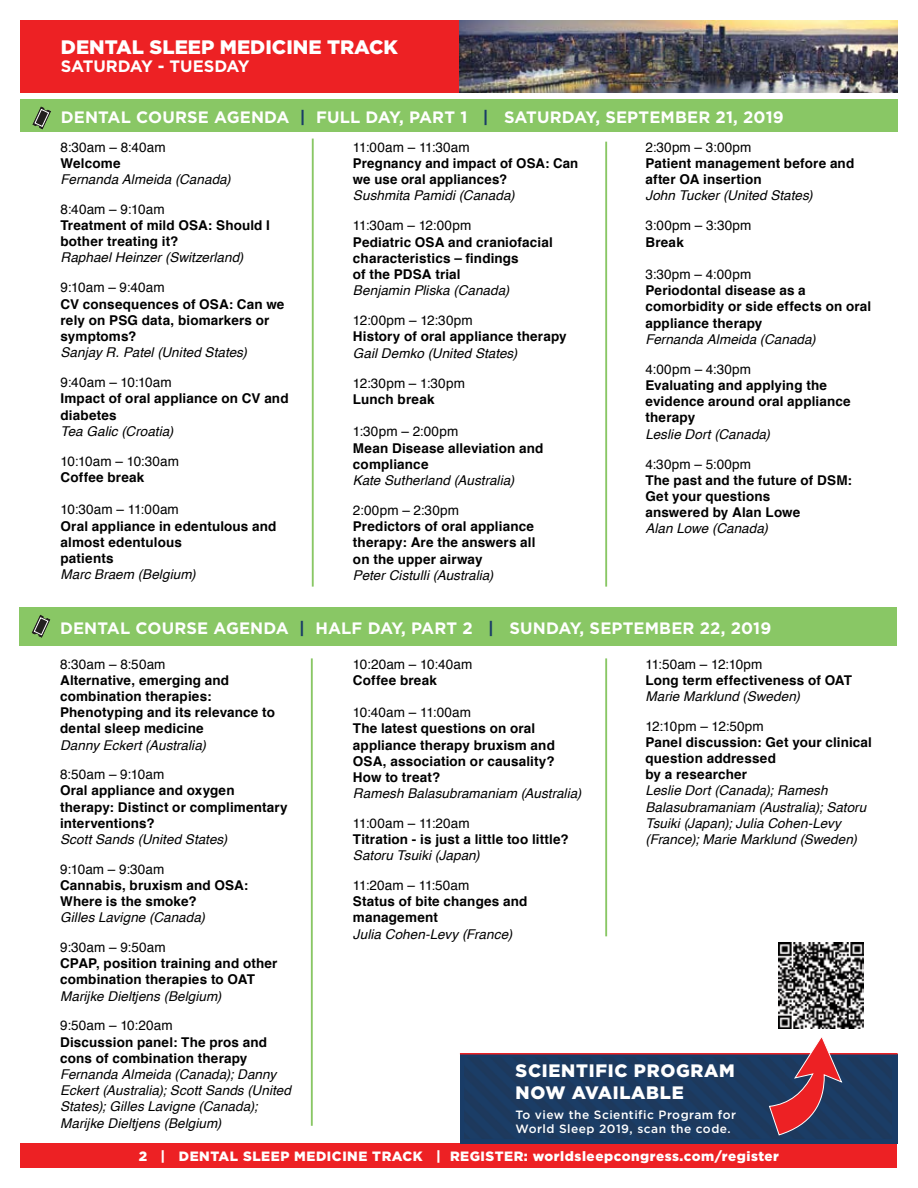
<style>
.page{position:relative;width:918px;height:1188px;background:#fff}
.page>*{position:absolute;margin:0;border:0;box-sizing:border-box;transform-origin:0 0}
.t1{font:900 19.5px "Gotham";color:#fff}
.t2{font:900 18px/21.6px "Gotham";letter-spacing:.04em;color:#fff}
.t3{font:700 16.5px "Gotham";letter-spacing:.01em;color:#fff}
.t4{font:700 13.5px/16.2px "Helvetica";letter-spacing:.01em;color:#000}
.t5{font:italic 13.5px/16.2px "Helvetica";letter-spacing:.005em;color:#000}
.t6{font:13.5px "Helvetica";letter-spacing:.01em;color:#000}
.t7{font:900 13.5px "Gotham";letter-spacing:.04em;color:#fff}
.t8{font:500 12px/14.4px "Gotham";letter-spacing:.04em;color:#fff}
.s1{color:#193c67}
</style>
<div class="page">
<img style="left:459px;top:20px;width:439px;height:73px">
<hr style="left:312px;top:139px;width:2px;height:448px;background:#89c765">
<div style="left:21px;top:1143px;width:876px;height:25px;background:#ed2124"></div>
<div style="left:20px;top:20px;width:439px;height:73px;background:#ed2124"></div>
<div style="left:20px;top:99px;width:878px;height:32px;background:#89c765"></div>
<svg style="left:32px;top:106px;width:19px;height:24px"></svg>
<div style="left:20px;top:607px;width:877px;height:39px;background:#89c765"></div>
<svg style="left:31px;top:615px;width:20px;height:23px"></svg>
<hr style="left:605px;top:142px;width:2px;height:445px;background:#89c765">
<hr style="left:311px;top:658px;width:2px;height:468px;background:#89c765">
<hr style="left:605px;top:658px;width:2px;height:278px;background:#89c765">
<img style="left:778px;top:943px;width:86px;height:85px">
<div style="left:460px;top:1054px;width:438px;height:89px;background:#193c67"></div>
<hr style="left:460px;top:1053px;width:438px;height:1px;background:#ed2124">
<svg style="left:768px;top:1037px;width:75px;height:99px"></svg>
<h1 class="t1" style="left:61px;top:33px;width:339px">DENTAL SLEEP MEDICINE TRACK</h1>
<p class="t3" style="left:61px;top:55px;width:190px">SATURDAY - TUESDAY</p>
<p class="t3" style="left:61px;top:106px;width:725px">DENTAL COURSE AGENDA <span class="s1">|</span> FULL DAY, PART 1 <span class="s1">|</span> SATURDAY, SEPTEMBER 21, 2019</p>
<p class="t6" style="left:645px;top:137px;width:108px">2:30pm – 3:00pm</p>
<p class="t4" style="left:645px;top:155px;width:210px">Patient management before and after OA insertion</p>
<p class="t5" style="left:645px;top:188px;width:169px">John Tucker (United States)</p>
<p class="t6" style="left:645px;top:215px;width:108px">3:00pm – 3:30pm</p>
<p class="t4" style="left:645px;top:234px;width:40px">Break</p>
<p class="t6" style="left:645px;top:264px;width:107px">3:30pm – 4:00pm</p>
<p class="t4" style="left:645px;top:283px;width:227px">Periodontal disease as a comorbidity or side effects on oral appliance therapy</p>
<p class="t5" style="left:645px;top:331px;width:172px">Fernanda Almeida (Canada)</p>
<p class="t6" style="left:645px;top:359px;width:107px">4:00pm – 4:30pm</p>
<p class="t4" style="left:645px;top:377px;width:207px">Evaluating and applying the evidence around oral appliance therapy</p>
<p class="t5" style="left:645px;top:426px;width:126px">Leslie Dort (Canada)</p>
<p class="t6" style="left:645px;top:453px;width:107px">4:30pm – 5:00pm</p>
<p class="t4" style="left:645px;top:472px;width:208px">The past and the future of DSM:<br>Get your questions<br>answered by Alan Lowe</p>
<p class="t5" style="left:645px;top:521px;width:124px">Alan Lowe (Canada)</p>
<p class="t6" style="left:61px;top:137px;width:107px">8:30am – 8:40am</p>
<p class="t4" style="left:61px;top:155px;width:61px">Welcome</p>
<p class="t5" style="left:61px;top:172px;width:172px">Fernanda Almeida (Canada)</p>
<p class="t6" style="left:61px;top:199px;width:106px">8:40am – 9:10am</p>
<p class="t4" style="left:61px;top:217px;width:211px">Treatment of mild OSA: Should I bother treating it?</p>
<p class="t5" style="left:61px;top:250px;width:184px">Raphael Heinzer (Switzerland)</p>
<p class="t6" style="left:61px;top:277px;width:106px">9:10am – 9:40am</p>
<p class="t4" style="left:61px;top:296px;width:225px">CV consequences of OSA: Can we rely on PSG data, biomarkers or symptoms?</p>
<p class="t5" style="left:61px;top:345px;width:188px">Sanjay R. Patel (United States)</p>
<p class="t6" style="left:61px;top:372px;width:113px">9:40am – 10:10am</p>
<p class="t4" style="left:61px;top:391px;width:230px">Impact of oral appliance on CV and diabetes</p>
<p class="t5" style="left:61px;top:423px;width:114px">Tea Galic (Croatia)</p>
<p class="t6" style="left:61px;top:451px;width:120px">10:10am – 10:30am</p>
<p class="t4" style="left:61px;top:469px;width:85px">Coffee break</p>
<p class="t6" style="left:61px;top:499px;width:120px">10:30am – 11:00am</p>
<p class="t4" style="left:61px;top:518px;width:217px">Oral appliance in edentulous and almost edentulous<br>patients</p>
<p class="t5" style="left:61px;top:567px;width:137px">Marc Braem (Belgium)</p>
<p class="t6" style="left:353px;top:137px;width:118px">11:00am – 11:30am</p>
<p class="t4" style="left:353px;top:155px;width:227px">Pregnancy and impact of OSA: Can we use oral appliances?</p>
<p class="t5" style="left:353px;top:188px;width:163px">Sushmita Pamidi (Canada)</p>
<p class="t6" style="left:353px;top:215px;width:120px">11:30am – 12:00pm</p>
<p class="t4" style="left:353px;top:234px;width:201px">Pediatric OSA and craniofacial characteristics – findings<br>of the PDSA trial</p>
<p class="t5" style="left:353px;top:283px;width:158px">Benjamin Pliska (Canada)</p>
<p class="t6" style="left:353px;top:310px;width:121px">12:00pm – 12:30pm</p>
<p class="t4" style="left:353px;top:329px;width:215px">History of oral appliance therapy</p>
<p class="t5" style="left:353px;top:345px;width:166px">Gail Demko (United States)</p>
<p class="t6" style="left:353px;top:372px;width:113px">12:30pm – 1:30pm</p>
<p class="t4" style="left:353px;top:391px;width:83px">Lunch break</p>
<p class="t6" style="left:353px;top:421px;width:107px">1:30pm – 2:00pm</p>
<p class="t4" style="left:353px;top:440px;width:192px">Mean Disease alleviation and compliance</p>
<p class="t5" style="left:353px;top:473px;width:163px">Kate Sutherland (Australia)</p>
<p class="t6" style="left:353px;top:500px;width:108px">2:00pm – 2:30pm</p>
<p class="t4" style="left:353px;top:519px;width:184px;text-align:justify">Predictors of oral appliance therapy: Are the answers all on the upper airway</p>
<p class="t5" style="left:353px;top:567px;width:142px">Peter Cistulli (Australia)</p>
<p class="t3" style="left:60px;top:617px;width:713px">DENTAL COURSE AGENDA <span class="s1">|</span> HALF DAY, PART 2 <span class="s1">|</span> SUNDAY, SEPTEMBER 22, 2019</p>
<p class="t6" style="left:645px;top:653px;width:118px">11:50am – 12:10pm</p>
<p class="t4" style="left:645px;top:672px;width:208px">Long term effectiveness of OAT</p>
<p class="t5" style="left:645px;top:688px;width:156px">Marie Marklund (Sweden)</p>
<p class="t6" style="left:645px;top:715px;width:120px">12:10pm – 12:50pm</p>
<p class="t4" style="left:645px;top:734px;width:228px">Panel discussion: Get your clinical question addressed<br>by a researcher</p>
<p class="t5" style="left:645px;top:783px;width:222px">Leslie Dort (Canada); Ramesh Balasubramaniam (Australia); Satoru Tsuiki (Japan); Julia Cohen-Levy (France); Marie Marklund (Sweden)</p>
<p class="t6" style="left:353px;top:653px;width:121px">10:20am – 10:40am</p>
<p class="t4" style="left:353px;top:672px;width:85px">Coffee break</p>
<p class="t6" style="left:353px;top:702px;width:120px">10:40am – 11:00am</p>
<p class="t4" style="left:353px;top:721px;width:203px">The latest questions on oral appliance therapy bruxism and<br>OSA, association or causality?<br>How to treat?</p>
<p class="t5" style="left:353px;top:786px;width:230px">Ramesh Balasubramaniam (Australia)</p>
<p class="t6" style="left:353px;top:813px;width:118px">11:00am – 11:20am</p>
<p class="t4" style="left:353px;top:831px;width:217px">Titration - is just a little too little?</p>
<p class="t5" style="left:353px;top:848px;width:128px">Satoru Tsuiki (Japan)</p>
<p class="t6" style="left:353px;top:875px;width:118px">11:20am – 11:50am</p>
<p class="t4" style="left:353px;top:893px;width:176px">Status of bite changes and management</p>
<p class="t5" style="left:353px;top:926px;width:161px">Julia Cohen-Levy (France)</p>
<p class="t6" style="left:60px;top:653px;width:107px">8:30am – 8:50am</p>
<p class="t4" style="left:60px;top:672px;width:216px">Alternative, emerging and combination therapies:<br>Phenotyping and its relevance to dental sleep medicine</p>
<p class="t5" style="left:60px;top:737px;width:147px">Danny Eckert (Australia)</p>
<p class="t6" style="left:60px;top:764px;width:106px">8:50am – 9:10am</p>
<p class="t4" style="left:60px;top:783px;width:229px">Oral appliance and oxygen therapy: Distinct or complimentary interventions?</p>
<p class="t5" style="left:60px;top:832px;width:169px">Scott Sands (United States)</p>
<p class="t6" style="left:60px;top:859px;width:106px">9:10am – 9:30am</p>
<p class="t4" style="left:60px;top:877px;width:190px">Cannabis, bruxism and OSA:<br>Where is the smoke?</p>
<p class="t5" style="left:60px;top:910px;width:146px">Gilles Lavigne (Canada)</p>
<p class="t6" style="left:60px;top:937px;width:107px">9:30am – 9:50am</p>
<p class="t4" style="left:60px;top:956px;width:219px">CPAP, position training and other combination therapies to OAT</p>
<p class="t5" style="left:60px;top:988px;width:163px">Marijke Dieltjens (Belgium)</p>
<p class="t6" style="left:60px;top:1015px;width:114px">9:50am – 10:20am</p>
<p class="t4" style="left:60px;top:1034px;width:208px">Discussion panel: The pros and cons of combination therapy</p>
<p class="t5" style="left:60px;top:1066px;width:232px">Fernanda Almeida (Canada); Danny Eckert (Australia); Scott Sands (United States); Gilles Lavigne (Canada); Marijke Dieltjens (Belgium)</p>
<h2 class="t2" style="left:516px;top:1060px;width:221px">SCIENTIFIC PROGRAM<br>NOW AVAILABLE</h2>
<p class="t8" style="left:516px;top:1107px;width:222px">To view the Scientific Program for<br>World Sleep 2019, scan the code.</p>
<p class="t7" style="left:139px;top:1147px;width:642px">2 | DENTAL SLEEP MEDICINE TRACK | REGISTER: worldsleepcongress.com/register</p>
</div>
